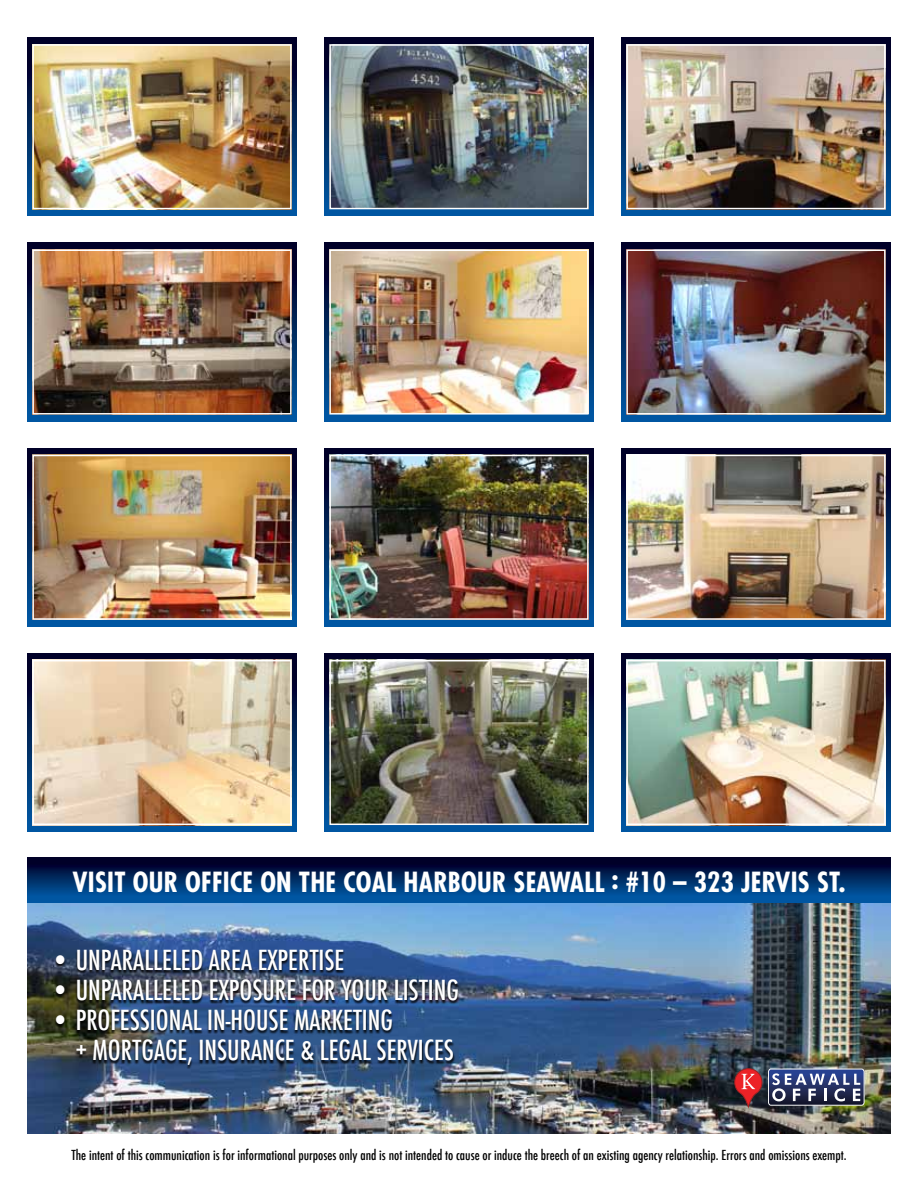
<style>
.page{position:relative;width:918px;height:1188px;background:#fff}
.page>*{position:absolute;margin:0;border:0;box-sizing:border-box;transform-origin:0 0}
.t1{font:500 condensed 27px/30px "Futura";color:#fff}
.t2{font:700 condensed 27px "Futura";letter-spacing:.01em;color:#fff}
.t3{font:500 condensed 13.5px "Futura";color:#000}
</style>
<div class="page">
<div style="left:621px;top:38px;width:270px;height:178px;background:linear-gradient(to bottom,#00001a,#005ba4)"></div>
<div style="left:324px;top:38px;width:270px;height:178px;background:linear-gradient(to bottom,#00001a,#005ba4)"></div>
<div style="left:27px;top:38px;width:270px;height:178px;background:linear-gradient(to bottom,#00001a,#005ba4)"></div>
<img style="left:629px;top:47px;width:254px;height:159px">
<div style="left:626px;top:44px;width:260px;height:165px;border:2px solid #fff"></div>
<img style="left:332px;top:47px;width:254px;height:159px">
<div style="left:329px;top:44px;width:260px;height:165px;border:2px solid #fff"></div>
<img style="left:35px;top:47px;width:254px;height:159px">
<div style="left:32px;top:44px;width:260px;height:165px;border:2px solid #fff"></div>
<div style="left:621px;top:243px;width:270px;height:178px;background:linear-gradient(to bottom,#00001a,#005aa4)"></div>
<div style="left:324px;top:243px;width:270px;height:178px;background:linear-gradient(to bottom,#00001a,#005aa4)"></div>
<div style="left:27px;top:243px;width:270px;height:178px;background:linear-gradient(to bottom,#00001a,#005aa4)"></div>
<img style="left:629px;top:252px;width:254px;height:160px">
<div style="left:626px;top:249px;width:260px;height:166px;border:2px solid #fff"></div>
<img style="left:332px;top:252px;width:254px;height:160px">
<div style="left:329px;top:249px;width:260px;height:166px;border:2px solid #fff"></div>
<img style="left:35px;top:252px;width:254px;height:160px">
<div style="left:32px;top:249px;width:260px;height:166px;border:2px solid #fff"></div>
<svg style="left:621px;top:448px;width:270px;height:178px;background:#093166"></svg>
<svg style="left:324px;top:448px;width:270px;height:178px;background:#073066"></svg>
<svg style="left:27px;top:448px;width:270px;height:178px;background:#0a3064"></svg>
<img style="left:629px;top:458px;width:254px;height:159px">
<div style="left:626px;top:455px;width:260px;height:165px;border:2px solid #fff"></div>
<img style="left:332px;top:458px;width:254px;height:159px">
<div style="left:329px;top:455px;width:260px;height:165px;border:2px solid #fff"></div>
<img style="left:35px;top:458px;width:254px;height:159px">
<div style="left:32px;top:455px;width:260px;height:165px;border:2px solid #fff"></div>
<svg style="left:621px;top:653px;width:270px;height:179px;background:#123769"></svg>
<svg style="left:324px;top:653px;width:270px;height:179px;background:#093369"></svg>
<svg style="left:27px;top:653px;width:270px;height:179px;background:#15396a"></svg>
<img style="left:629px;top:663px;width:254px;height:159px">
<div style="left:626px;top:660px;width:260px;height:165px;border:2px solid #fff"></div>
<img style="left:332px;top:663px;width:254px;height:159px">
<div style="left:329px;top:660px;width:260px;height:165px;border:2px solid #fff"></div>
<img style="left:35px;top:663px;width:254px;height:159px">
<div style="left:32px;top:660px;width:260px;height:165px;border:2px solid #fff"></div>
<img style="left:27px;top:903px;width:864px;height:231px">
<img style="left:734px;top:1068px;width:131px;height:40px">
<div style="left:55px;top:951px;width:405px;height:118px;background:#000;opacity:.88"></div>
<div style="left:27px;top:858px;width:864px;height:45px;background:linear-gradient(to bottom,#00001b,#0065b3)"></div>
<h1 class="t2" style="left:72px;top:865px;width:775px">VISIT OUR OFFICE ON THE COAL HARBOUR SEAWALL : #10 – 323 JERVIS ST.</h1>
<h1 class="t1" style="left:50px;top:945px;width:296px">• UNPARALLELED AREA EXPERTISE</h1>
<h1 class="t1" style="left:50px;top:975px;width:410px">• UNPARALLELED EXPOSURE FOR YOUR LISTING</h1>
<h1 class="t1" style="left:76px;top:1005px;width:380px;text-indent:-26px">• PROFESSIONAL IN-HOUSE MARKETING<br>+ MORTGAGE, INSURANCE &amp; LEGAL SERVICES</h1>
<p class="t3" style="left:71px;top:1147px;width:777px">The intent of this communication is for informational purposes only and is not intended to cause or induce the breech of an existing agency relationship. Errors and omissions exempt.</p>
</div>
